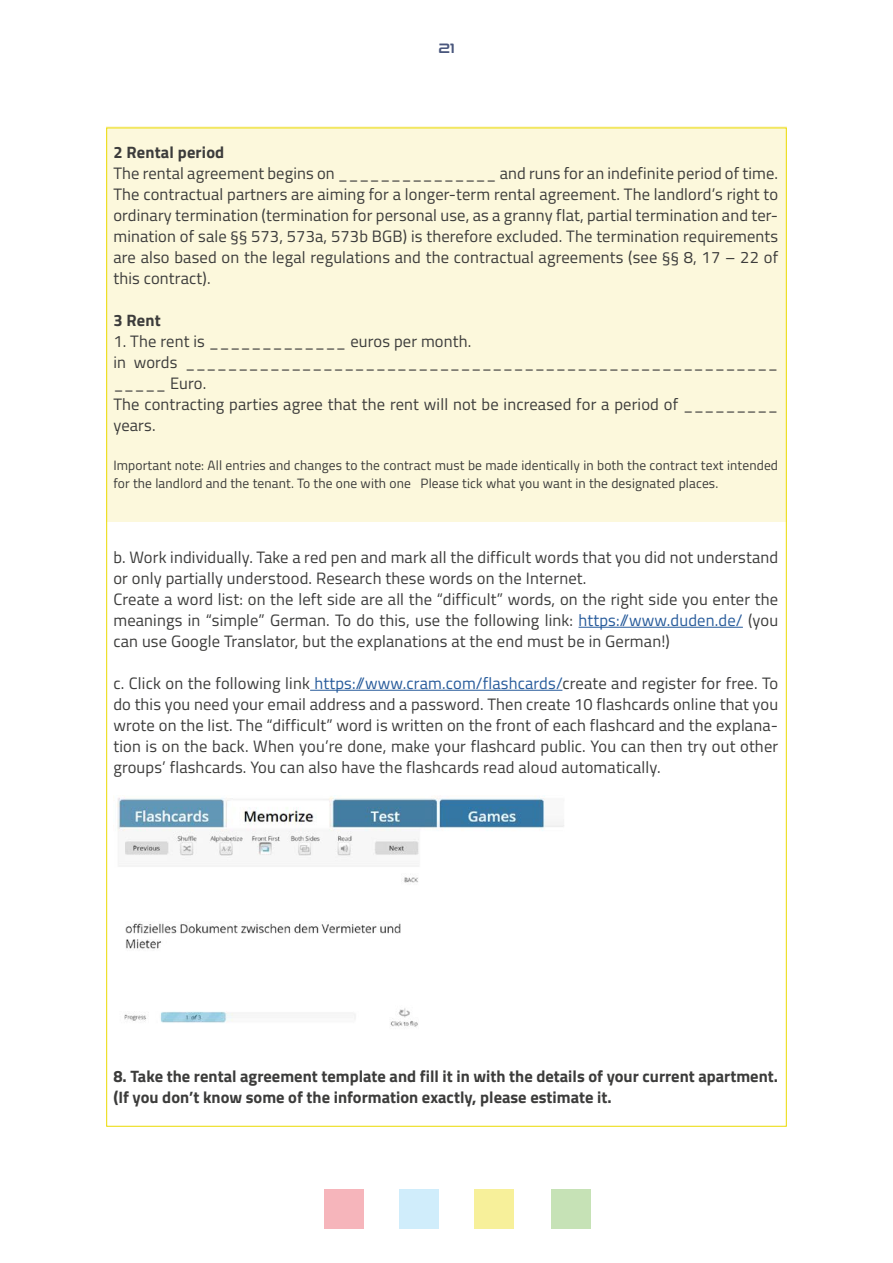
<style>
.page{position:relative;width:893px;height:1263px;background:#fff}
.page>*{position:absolute;margin:0;border:0;box-sizing:border-box;transform-origin:0 0}
.t1{font:16.5px/21px "Titillium Web";letter-spacing:.01em;color:#3c3c3b;text-align:justify}
.t2{font:700 16.5px/21px "Titillium Web";color:#3c3c3b}
.t3{font:13.5px/18px "Titillium Web";letter-spacing:.01em;color:#3c3c3b}
.t4{font:13.5px "Conthrax Sb";color:#4a577d}
.s1{color:#275b9b}
</style>
<div class="page">
<div style="left:324px;top:1189px;width:40px;height:40px;background:#f6b5bb"></div>
<div style="left:399px;top:1189px;width:40px;height:40px;background:#d0edfb"></div>
<div style="left:474px;top:1189px;width:40px;height:40px;background:#f7f09a"></div>
<div style="left:551px;top:1189px;width:39px;height:40px;background:#c6e2b6"></div>
<div style="left:106px;top:127px;width:681px;height:395px;background:#fcf8dc"></div>
<hr style="left:579px;top:627px;width:164px;height:1px;background:#275b9b">
<hr style="left:310px;top:690px;width:252px;height:1px;background:#275b9b">
<img style="left:117px;top:795px;width:447px;height:232px">
<p class="t4" style="left:438px;top:38px;width:18px">21</p>
<p class="t2" style="left:113px;top:140px;width:112px">2 Rental period</p>
<p class="t1" style="left:113px;top:162px;width:666px">The rental agreement begins on _______________ and runs for an indefinite period of time.<br>The contractual partners are aiming for a longer-term rental agreement. The landlord’s right to ordinary termination (termination for personal use, as a granny flat, partial termination and ter&shy;mination of sale §§ 573, 573a, 573b BGB) is therefore excluded. The termination requirements are also based on the legal regulations and the contractual agreements (see §§ 8, 17 – 22 of this contract).</p>
<p class="t2" style="left:113px;top:308px;width:49px">3 Rent</p>
<p class="t1" style="left:113px;top:330px;width:666px;text-align:left">1. The rent is _____________ euros per month.<br>in words ________________________________________________________ _____ Euro.<br>The contracting parties agree that the rent will not be increased for a period of _________ years.</p>
<p class="t3" style="left:113px;top:455px;width:666px">Important note: All entries and changes to the contract must be made identically in both the contract text intended for the landlord and the tenant. To the one with one☐ Please tick what you want in the designated places.</p>
<p class="t1" style="left:113px;top:546px;width:666px;text-align:left">b. Work individually. Take a red pen and mark all the difficult words that you did not understand or only partially understood. Research these words on the Internet.<br>Create a word list: on the left side are all the “difficult” words, on the right side you enter the meanings in “simple” German. To do this, use the following link: <span class="s1">https://www.duden.de/</span> (you can use Google Translator, but the explanations at the end must be in German!)</p>
<p class="t1" style="left:113px;top:672px;width:666px">c. Click on the following link <span class="s1">https://www.cram.com/flashcards/</span>create and register for free. To do this you need your email address and a password. Then create 10 flashcards online that you wrote on the list. The “difficult” word is written on the front of each flashcard and the explana&shy;tion is on the back. When you’re done, make your flashcard public. You can then try out other groups’ flashcards. You can also have the flashcards read aloud automatically.</p>
<p class="t2" style="left:113px;top:1064px;width:666px">8. Take the rental agreement template and fill it in with the details of your current apartment. (If you don’t know some of the information exactly, please estimate it.</p>
</div>
